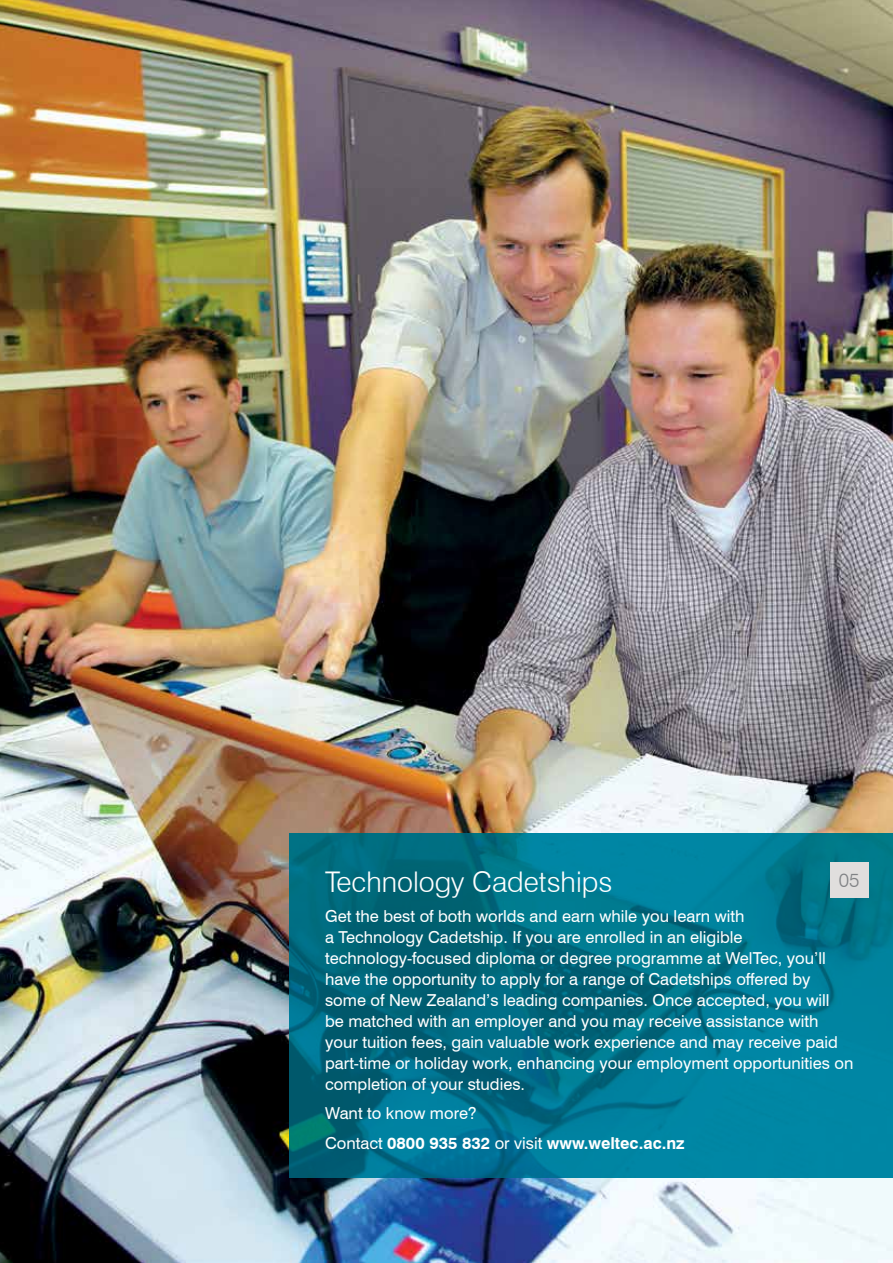
<style>
.page{position:relative;width:893px;height:1263px;background:#fff}
.page>*{position:absolute;margin:0;border:0;box-sizing:border-box;transform-origin:0 0}
.t1{font:300 28.5px "Swiss 721 BT";color:#fff}
.t2{font:300 19.5px "Swiss 721 BT";color:#808285}
.t3{font:16.5px/21px "Swiss 721 BT";color:#fff}
.s1{font-weight:700}
</style>
<div class="page">
<img style="left:0;top:0;width:893px;height:1263px">
<img style="left:290px;top:834px;width:603px;height:344px">
<div style="left:830px;top:862px;width:39px;height:36px;background:#e0dedd"></div>
<p class="t2" style="left:839px;top:856px;width:22px">05</p>
<h1 class="t1" style="left:325px;top:865px;width:289px">Technology Cadetships</h1>
<p class="t3" style="left:325px;top:905px;width:530px">Get the best of both worlds and earn while you learn with<br>a Technology Cadetship. If you are enrolled in an eligible technology-focused diploma or degree programme at WelTec, you’ll have the opportunity to apply for a range of Cadetships offered by some of New Zealand’s leading companies. Once accepted, you will<br>be matched with an employer and you may receive assistance with your tuition fees, gain valuable work experience and may receive paid part-time or holiday work, enhancing your employment opportunities on completion of your studies.</p>
<p class="t3" style="left:325px;top:1098px;width:361px;line-height:29.5px">Want to know more?<br>Contact <span class="s1">0800 935 832</span> or visit <span class="s1">www.weltec.ac.nz</span></p>
<p class="t2" style="left:839px;top:868px;width:22px">05</p>
</div>
